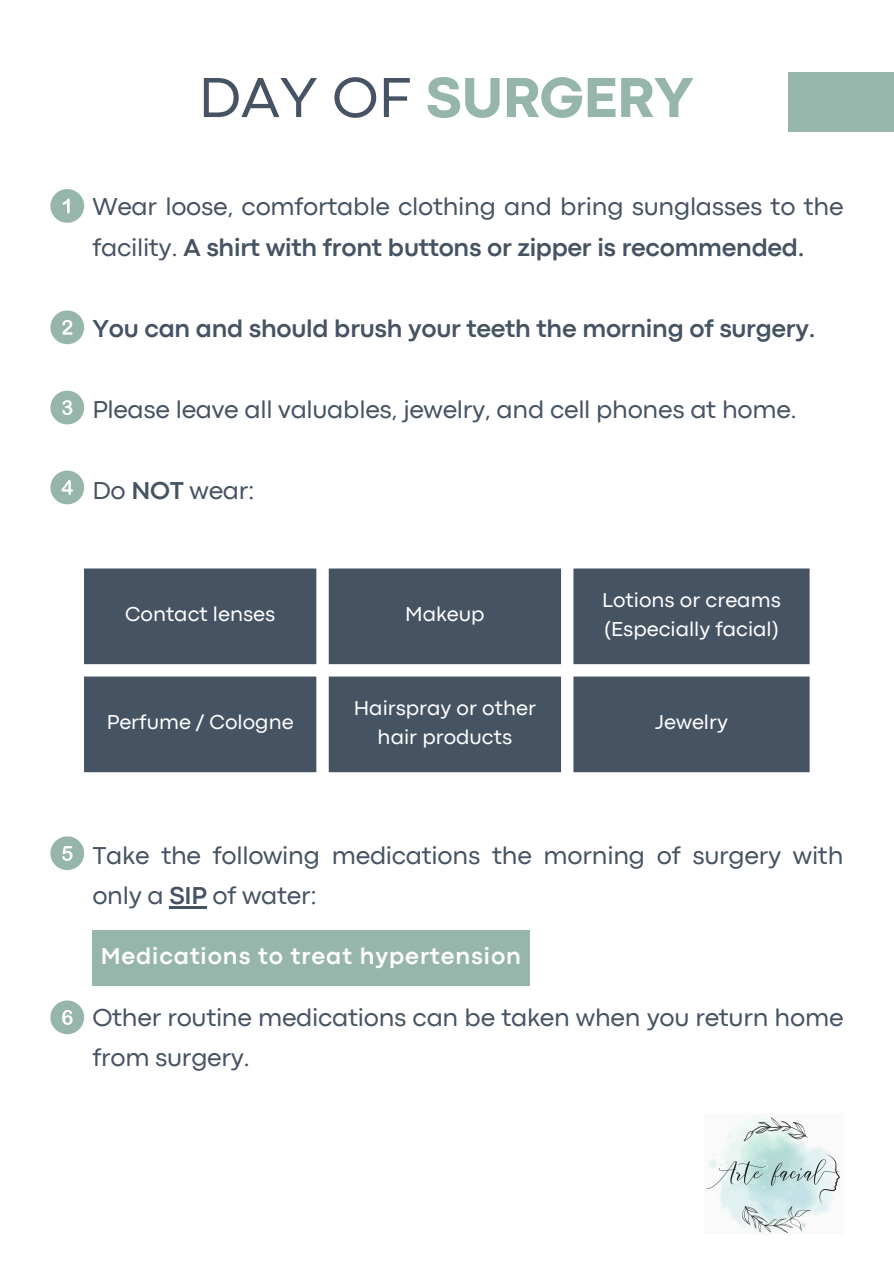
<style>
.page{position:relative;width:894px;height:1264px;background:#fff}
.page>*{position:absolute;margin:0;border:0;box-sizing:border-box;transform-origin:0 0}
.t1{font:800 58.8px "Codec Pro";color:#97b6ab}
.t2{font:25.5px/40.5px "Codec Pro";letter-spacing:-.01em;color:#455363}
.t3{font:700 25.5px "Codec Pro";letter-spacing:-.01em;color:#455363}
.t4{font:700 24px "Codec Pro";letter-spacing:.04em;color:#fff}
.t5{font:21px/29.2px "Codec Pro";color:#fff;text-align:center}
.s1{font-weight:400;color:#455363}
.s2{font-weight:700}
</style>
<div class="page">
<div style="left:788px;top:73px;width:105px;height:59px;background:#97b6ab"></div>
<div style="left:50px;top:189px;width:34px;height:34px;background:#97b6ab;border-radius:50%"></div>
<svg style="left:62px;top:198px;width:8px;height:15px"></svg>
<div style="left:50px;top:310px;width:34px;height:34px;background:#97b6ab;border-radius:50%"></div>
<svg style="left:62px;top:320px;width:11px;height:14px"></svg>
<div style="left:50px;top:390px;width:34px;height:34px;background:#97b6ab;border-radius:50%"></div>
<svg style="left:62px;top:400px;width:10px;height:15px"></svg>
<div style="left:50px;top:470px;width:34px;height:34px;background:#97b6ab;border-radius:50%"></div>
<svg style="left:61px;top:480px;width:12px;height:15px"></svg>
<hr style="left:169px;top:906px;width:37px;height:2px;background:#455363">
<img style="left:704px;top:1113px;width:136px;height:121px">
<div style="left:50px;top:836px;width:34px;height:34px;background:#97b6ab;border-radius:50%"></div>
<svg style="left:62px;top:846px;width:11px;height:14px"></svg>
<div style="left:50px;top:1000px;width:34px;height:34px;background:#97b6ab;border-radius:50%"></div>
<svg style="left:62px;top:1010px;width:11px;height:14px"></svg>
<div style="left:92px;top:930px;width:437px;height:55px;background:#97b6ab"></div>
<svg style="left:84px;top:568px;width:725px;height:204px;background:#566371"></svg>
<p class="t1" style="left:198px;top:77px;width:496px"><span class="s1">DAY OF</span> SURGERY</p>
<h1 class="t2" style="left:92px;top:188px;width:752px">Wear loose, comfortable clothing and bring sunglasses to the facility. <span class="s2">A shirt with front buttons or zipper is recommended.</span></h1>
<p class="t3" style="left:92px;top:319px;width:724px">You can and should brush your teeth the morning of surgery.</p>
<p class="t2" style="left:92px;top:391px;width:706px">Please leave all valuables, jewelry, and cell phones at home.</p>
<h2 class="t2" style="left:92px;top:472px;width:164px">Do <span class="s2">NOT</span> wear:</h2>
<h2 class="t5" style="left:125px;top:601px;width:152px">Contact lenses</h2>
<p class="t5" style="left:405px;top:601px;width:81px">Makeup</p>
<p class="t5" style="left:107px;top:709px;width:188px">Perfume / Cologne</p>
<p class="t5" style="left:354px;top:694px;width:184px">Hairspray or other hair products</p>
<p class="t5" style="left:602px;top:586px;width:180px">Lotions or creams</p>
<p class="t5" style="left:604px;top:616px;width:176px">(Especially facial)</p>
<p class="t5" style="left:655px;top:709px;width:74px">Jewelry</p>
<p class="t2" style="left:92px;top:836px;width:752px">Take the following medications the morning of surgery with only a <span class="s2">SIP</span> of water:</p>
<p class="t4" style="left:101px;top:947px;width:422px">Medications to treat hypertension</p>
<p class="t2" style="left:92px;top:998px;width:752px">Other routine medications can be taken when you return home from surgery.</p>
</div>
